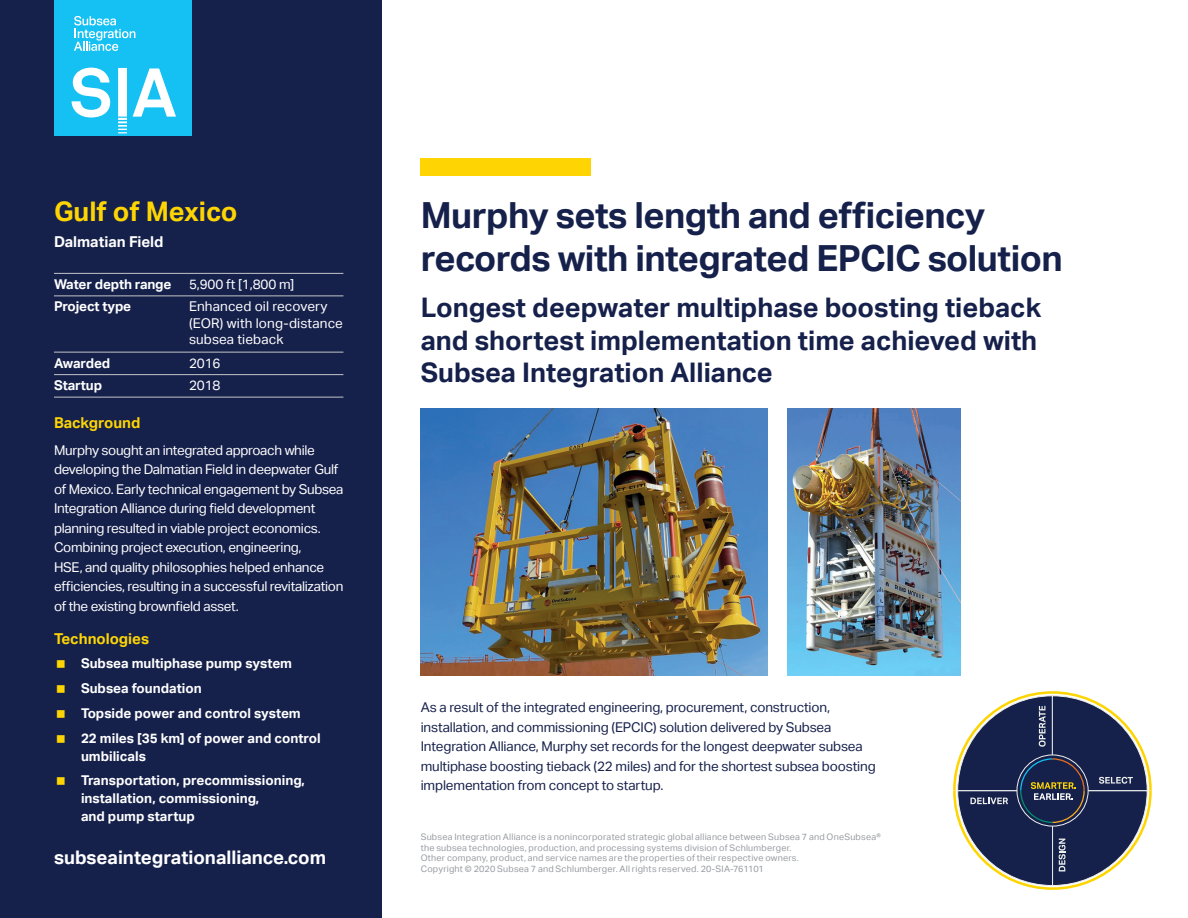
<style>
.page{position:relative;width:1188px;height:918px;background:#fff}
.page>*{position:absolute;margin:0;border:0;box-sizing:border-box;transform-origin:0 0}
.Page_Header{font:700 36px/43.2px "Aktiv Grotesk";letter-spacing:-.015em;color:#16214b}
.Intro_copy{font:700 27px/32.4px "Aktiv Grotesk";color:#16214b}
.Location_Head{font:700 27px "Aktiv Grotesk";color:#fed503}
.URL{font:700 18.75px "Aktiv Grotesk";color:#fff}
.Subheading{font:700 15px "Aktiv Grotesk";color:#fed503}
.Location_Subhead{font:700 15px "Aktiv Grotesk";color:#fff}
.Body_copy_-_White{font:13.5px/19.5px "Aktiv Grotesk";letter-spacing:-.02em;color:#fff}
.Body_copy{font:13.5px/19.5px "Aktiv Grotesk";letter-spacing:-.01em;color:#16214b}
.t1{font:700 13.5px/18px "Aktiv Grotesk";color:#fff}
.Body_copy_-_White-2{font:13.5px/16.5px "Aktiv Grotesk";letter-spacing:.01em;color:#fff}
.Body_copy_-_White-3{font:9px/10.5px "Aktiv Grotesk";letter-spacing:.02em;color:#979ba1}
</style>
<div class="page">
<div style="left:0;top:0;width:382px;height:918px;background:#16214b"></div>
<div style="left:54px;top:0;width:137px;height:136px;background:#15c0f2"></div>
<svg style="left:74px;top:16px;width:61px;height:35px"></svg>
<svg style="left:72px;top:68px;width:104px;height:65px"></svg>
<svg style="left:953px;top:691px;width:199px;height:199px"></svg>
<img style="left:421px;top:409px;width:346px;height:266px">
<img style="left:788px;top:409px;width:173px;height:266px">
<hr style="left:54px;top:273px;width:289px;height:1px;background:#c2c4c8">
<hr style="left:54px;top:296px;width:289px;height:1px;background:#c2c4c8">
<hr style="left:54px;top:352px;width:289px;height:1px;background:#c2c4c8">
<hr style="left:54px;top:374px;width:289px;height:1px;background:#c2c4c8">
<hr style="left:54px;top:397px;width:289px;height:1px;background:#c2c4c8">
<div style="left:421px;top:158px;width:170px;height:17px;background:#fed503"></div>
<p class="Location_Head" style="left:54px;top:196px;width:185px">Gulf of Mexico</p>
<p class="Location_Subhead" style="left:54px;top:233px;width:111px">Dalmatian Field</p>
<p class="t1" style="left:54px;top:275px;width:119px">Water depth range</p>
<p class="Body_copy_-_White" style="left:189px;top:274px;width:107px">5,900 ft [1,800 m]</p>
<p class="t1" style="left:54px;top:298px;width:79px">Project type</p>
<p class="Body_copy_-_White-2" style="left:189px;top:298px;width:155px">Enhanced oil recovery (EOR) with long-distance subsea tieback</p>
<p class="t1" style="left:54px;top:354px;width:58px">Awarded</p>
<p class="Body_copy_-_White" style="left:189px;top:353px;width:33px">2016</p>
<p class="t1" style="left:54px;top:376px;width:50px">Startup</p>
<p class="Body_copy_-_White" style="left:189px;top:376px;width:33px">2018</p>
<p class="Subheading" style="left:54px;top:414px;width:88px">Background</p>
<p class="Body_copy_-_White" style="left:54px;top:440px;width:291px">Murphy sought an integrated approach while developing the Dalmatian Field in deepwater Gulf of Mexico. Early technical engagement by Subsea Integration Alliance during field development planning resulted in viable project economics.<br>Combining project execution, engineering,<br>HSE, and quality philosophies helped enhance efficiencies, resulting in a successful revitalization of the existing brownfield asset.</p>
<p class="Subheading" style="left:54px;top:630px;width:97px">Technologies</p>
<p class="t1" style="left:81px;top:655px;width:213px">Subsea multiphase pump system</p>
<p class="t1" style="left:81px;top:679px;width:122px">Subsea foundation</p>
<p class="t1" style="left:81px;top:704px;width:221px">Topside power and control system</p>
<p class="t1" style="left:81px;top:729px;width:241px">22 miles [35 km] of power and control umbilicals</p>
<p class="t1" style="left:81px;top:772px;width:225px">Transportation, precommissioning, installation, commissioning,<br>and pump startup</p>
<p class="URL" style="left:54px;top:847px;width:274px">subseaintegrationalliance.com</p>
<p class="Page_Header" style="left:421px;top:194px;width:643px">Murphy sets length and efficiency records with integrated EPCIC solution</p>
<p class="Intro_copy" style="left:421px;top:292px;width:622px">Longest deepwater multiphase boosting tieback and shortest implementation time achieved with<br>Subsea Integration Alliance</p>
<p class="Body_copy" style="left:421px;top:698px;width:456px">As a result of the integrated engineering, procurement, construction, installation, and commissioning (EPCIC) solution delivered by Subsea Integration Alliance, Murphy set records for the longest deepwater subsea multiphase boosting tieback (22 miles) and for the shortest subsea boosting implementation from concept to startup.</p>
<p class="Body_copy_-_White-3" style="left:421px;top:832px;width:461px">Subsea Integration Alliance is a nonincorporated strategic global alliance between Subsea 7 and OneSubsea® the subsea technologies, production, and processing systems division of Schlumberger.<br>Other company, product, and service names are the properties of their respective owners.<br>Copyright © 2020 Subsea 7 and Schlumberger. All rights reserved. 20-SIA-761101</p>
</div>
